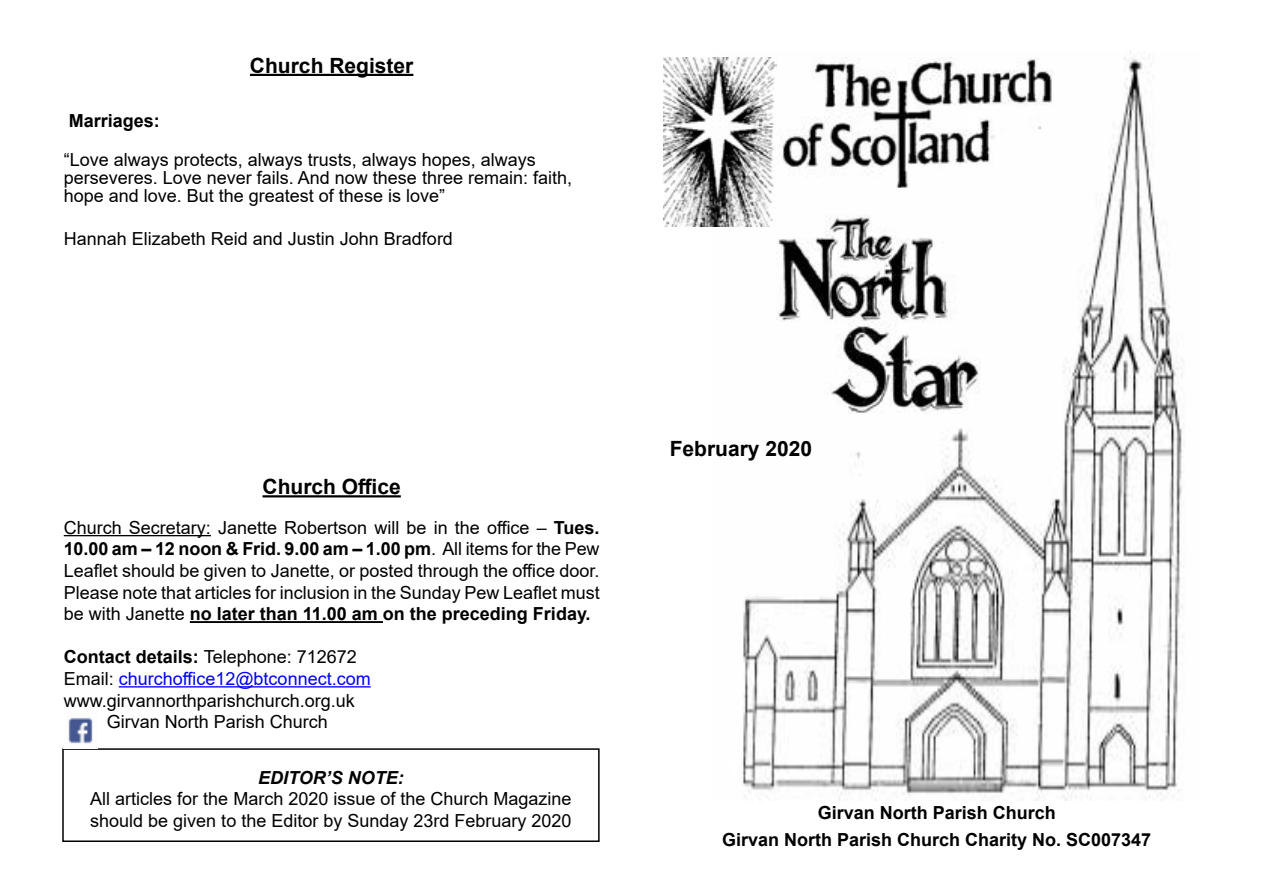
<style>
.page{position:relative;width:1263px;height:893px;background:#fff}
.page>*{position:absolute;margin:0;border:0;box-sizing:border-box;transform-origin:0 0}
.t1{font:700 21px "Arial";color:#000}
.t2{font:18px/21.6px "Arial";color:#000}
.t3{font:700 18px/27.3px "Arial";color:#000;text-align:center}
.t4{font:18px "Arial";color:#00f}
.t5{font:italic 700 18px "Arial";color:#000}
.s1{font-weight:700}
.s2{color:#000}
</style>
<div class="page">
<img style="left:713px;top:51px;width:471px;height:749px">
<img style="left:777px;top:215px;width:204px;height:198px">
<img style="left:777px;top:57px;width:281px;height:130px">
<img style="left:663px;top:57px;width:113px;height:169px">
<hr style="left:263px;top:495px;width:138px;height:2px;background:#000">
<hr style="left:64px;top:535px;width:147px;height:1px;background:#000">
<hr style="left:190px;top:621px;width:193px;height:2px;background:#000">
<hr style="left:119px;top:686px;width:252px;height:1px;background:#00f">
<div style="left:62px;top:748px;width:538px;height:94px;border:2px solid #000"></div>
<img style="left:68px;top:717px;width:25px;height:27px">
<hr style="left:250px;top:74px;width:163px;height:2px;background:#000">
<p class="t1" style="left:250px;top:50px;width:165px">Church Register</p>
<p class="t3" style="left:69px;top:107px;width:93px">Marriages:</p>
<p class="t2" style="left:64px;top:151px;width:510px;line-height:18px">“Love always protects, always trusts, always hopes, always perseveres. Love never fails. And now these three remain: faith, hope and love. But the greatest of these is love”</p>
<p class="t2" style="left:64px;top:228px;width:391px">Hannah Elizabeth Reid and Justin John Bradford</p>
<p class="t1" style="left:263px;top:472px;width:140px">Church Office</p>
<p class="t2" style="left:64px;top:516px;width:538px;text-align:justify">Church Secretary: Janette Robertson will be in the office – <span class="s1">Tues.<br>10.00 am – 12 noon &amp; Frid. 9.00 am – 1.00 pm</span>. All items for the Pew Leaflet should be given to Janette, or posted through the office door.<br>Please note that articles for inclusion in the Sunday Pew Leaflet must be with Janette <span class="s1">no later than 11.00 am on the preceding Friday.</span></p>
<p class="t2" style="left:64px;top:646px;width:295px"><span class="s1">Contact details:</span> Telephone: 712672</p>
<p class="t4" style="left:64px;top:666px;width:308px"><span class="s2">Email:</span> churchoffice12@btconnect.com</p>
<p class="t2" style="left:64px;top:689px;width:293px">www.girvannorthparishchurch.org.uk</p>
<p class="t2" style="left:107px;top:711px;width:223px">Girvan North Parish Church</p>
<p class="t5" style="left:258px;top:765px;width:147px">EDITOR’S NOTE:</p>
<p class="t2" style="left:90px;top:788px;width:483px">All articles for the March 2020 issue of the Church Magazine should be given to the Editor by Sunday 23rd February 2020</p>
<p class="t1" style="left:670px;top:433px;width:144px">February 2020</p>
<p class="t3" style="left:722px;top:799px;width:431px">Girvan North Parish Church<br>Girvan North Parish Church Charity No. SC007347</p>
</div>
